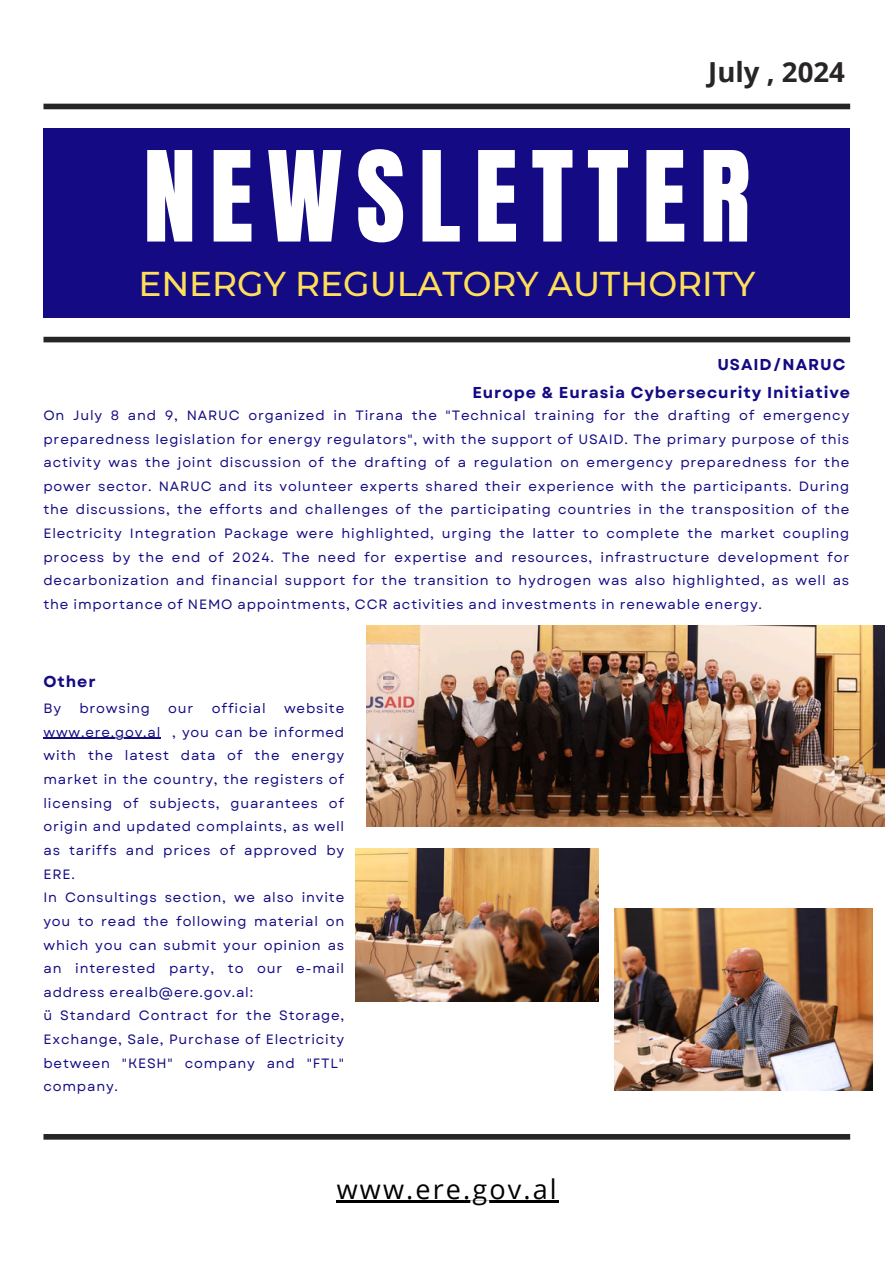
<style>
.page{position:relative;width:894px;height:1264px;background:#fff}
.page>*{position:absolute;margin:0;border:0;box-sizing:border-box;transform-origin:0 0}
.t1{font:106.5px "Anton";letter-spacing:.125em;color:#fff}
.t2{font:500 34.35px "Montserrat";color:#ffde59}
.t3{font:700 27.6px "Open Sans";color:#272525}
.t4{font:27px "Open Sans";letter-spacing:.08em;color:#000}
.t5{font:700 15.75px/28.2px "Garet";letter-spacing:.06em;color:#130a84;text-align:right}
.t6{font:13.5px/23.5px "Garet";letter-spacing:.06em;color:#130a84;text-align:justify}
</style>
<div class="page">
<div style="left:43px;top:104px;width:806px;height:5px;background:#272525"></div>
<div style="left:43px;top:128px;width:806px;height:190px;background:#130a84"></div>
<div style="left:43px;top:337px;width:806px;height:5px;background:#272525"></div>
<div style="left:43px;top:1133px;width:806px;height:6px;background:#272525"></div>
<img style="left:366px;top:625px;width:518px;height:201px">
<img style="left:614px;top:908px;width:258px;height:182px">
<img style="left:355px;top:848px;width:243px;height:153px">
<hr style="left:337px;top:1200px;width:221px;height:2px;background:#000">
<hr style="left:43px;top:738px;width:118px;height:1px;background:#130a84">
<p class="t3" style="left:708px;top:52px;width:138px">July , 2024</p>
<h5 class="t1" style="left:143px;top:120px;width:608px">NEWSLETTER</h5>
<h6 class="t2" style="left:138px;top:263px;width:618px">ENERGY REGULATORY AUTHORITY</h6>
<h6 class="t5" style="left:472px;top:351px;width:379px">USAID/NARUC<br>Europe &amp; Eurasia Cybersecurity Initiative</h6>
<h5 class="t6" style="left:43px;top:403px;width:807px">On July 8 and 9, NARUC organized in Tirana the "Technical training for the drafting of emergency preparedness legislation for energy regulators", with the support of USAID. The primary purpose of this activity was the joint discussion of the drafting of a regulation on emergency preparedness for the power sector. NARUC and its volunteer experts shared their experience with the participants. During the discussions, the efforts and challenges of the participating countries in the transposition of the Electricity Integration Package were highlighted, urging the latter to complete the market coupling process by the end of 2024. The need for expertise and resources, infrastructure development for decarbonization and financial support for the transition to hydrogen was also highlighted, as well as the importance of NEMO appointments, CCR activities and investments in renewable energy.</h5>
<p class="t5" style="left:43px;top:667px;width:54px">Other</p>
<p class="t6" style="left:43px;top:696px;width:19px">By</p>
<p class="t6" style="left:79px;top:696px;width:72px">browsing</p>
<p class="t6" style="left:168px;top:696px;width:27px">our</p>
<p class="t6" style="left:212px;top:696px;width:55px">official</p>
<p class="t6" style="left:284px;top:696px;width:62px">website</p>
<h4 class="t6" style="left:43px;top:720px;width:302px;text-align:left">www.ere.gov.al , you can be informed with the latest data of the energy market in the country, the registers of licensing of subjects, guarantees of origin and updated complaints, as well as tariffs and prices of approved by<br>ERE.<br>In Consultings section, we also invite you to read the following material on which you can submit your opinion as an interested party, to our e-mail address erealb@ere.gov.al:<br>ü Standard Contract for the Storage,<br>Exchange, Sale, Purchase of Electricity between "KESH" company and "FTL" company.</h4>
<p class="t4" style="left:337px;top:1169px;width:221px">www.ere.gov.al</p>
</div>
